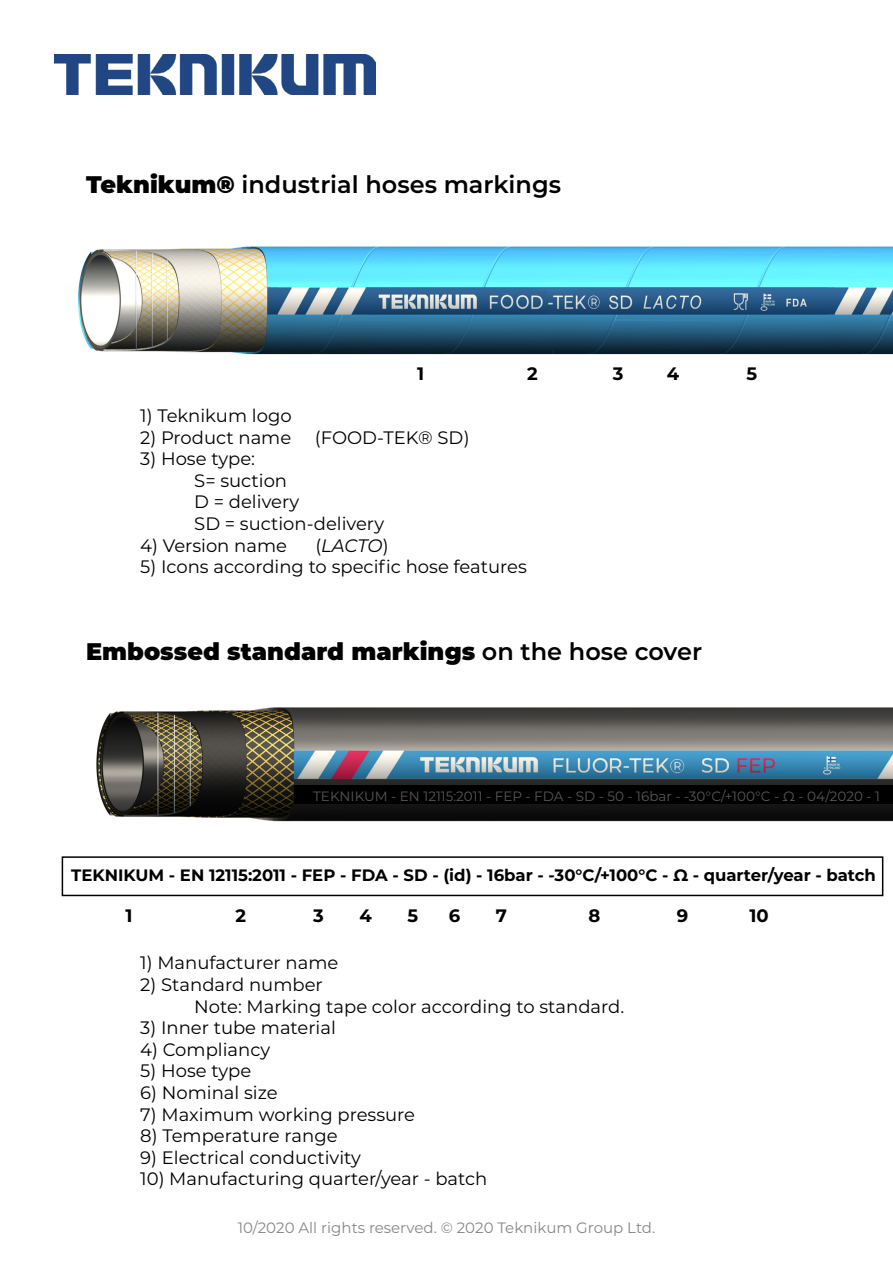
<style>
.page{position:relative;width:893px;height:1263px;background:#fff}
.page>*{position:absolute;margin:0;border:0;box-sizing:border-box;transform-origin:0 0}
.t1{font:900 24px "Montserrat";color:#000}
.t2{font:600 24px "Montserrat";color:#000}
.t3{font:18px/21.6px "Montserrat";color:#000}
.t4{font:700 18px "Montserrat";color:#000}
.t5{font:italic 18px "Montserrat";letter-spacing:-.01em;color:#000}
.t6{font:700 16.5px "Montserrat";color:#000}
.t7{font:15px "Montserrat";color:#878787}
.t8{font:13.5px "Montserrat";color:#575756}
.s1{font-weight:900}
.s2{font-style:normal}
.s3{font-weight:600}
</style>
<div class="page">
<img style="left:78px;top:246px;width:815px;height:109px">
<div style="left:62px;top:856px;width:821px;height:40px;border:2px solid #000"></div>
<img style="left:54px;top:54px;width:322px;height:41px">
<img style="left:96px;top:707px;width:797px;height:115px">
<div style="left:294px;top:786px;width:599px;height:18px;background:#000"></div>
<h1 class="t2" style="left:86px;top:167px;width:477px"><span class="s1">Teknikum®</span> industrial hoses markings</h1>
<p class="t4" style="left:417px;top:361px;width:9px">1</p>
<p class="t4" style="left:527px;top:361px;width:12px">2</p>
<p class="t4" style="left:613px;top:361px;width:12px">3</p>
<p class="t4" style="left:667px;top:361px;width:14px">4</p>
<p class="t4" style="left:746px;top:361px;width:12px">5</p>
<p class="t3" style="left:140px;top:404px;width:153px">1) Teknikum logo</p>
<p class="t3" style="left:140px;top:426px;width:153px">2) Product name</p>
<p class="t3" style="left:315px;top:426px;width:156px">(FOOD-TEK® SD)</p>
<p class="t3" style="left:194px;top:447px;width:191px;text-indent:-54px">3) Hose type:<br>S= suction<br>D = delivery<br>SD = suction-delivery</p>
<p class="t3" style="left:140px;top:534px;width:148px">4) Version name</p>
<p class="t5" style="left:315px;top:533px;width:75px"><span class="s2">(</span>LACTO<span class="s2">)</span></p>
<p class="t3" style="left:140px;top:555px;width:388px">5) Icons according to specific hose features</p>
<h1 class="t1" style="left:86px;top:634px;width:617px">Embossed standard markings <span class="s3">on the hose cover</span></h1>
<p class="t8" style="left:313px;top:787px;width:568px">TEKNIKUM - EN 12115:2011 - FEP - FDA - SD - 50 - 16bar - -30°C/+100°C - Ω - 04/2020 - 1</p>
<p class="t6" style="left:71px;top:863px;width:806px">TEKNIKUM - EN 12115:2011 - FEP - FDA - SD - (id) - 16bar - -30°C/+100°C - Ω - quarter/year - batch</p>
<p class="t4" style="left:126px;top:902px;width:9px">1</p>
<p class="t4" style="left:236px;top:902px;width:12px">2</p>
<p class="t4" style="left:313px;top:902px;width:12px">3</p>
<p class="t4" style="left:359px;top:902px;width:14px">4</p>
<p class="t4" style="left:407px;top:902px;width:12px">5</p>
<p class="t4" style="left:449px;top:902px;width:13px">6</p>
<p class="t4" style="left:496px;top:902px;width:13px">7</p>
<p class="t4" style="left:588px;top:902px;width:13px">8</p>
<p class="t4" style="left:677px;top:902px;width:13px">9</p>
<p class="t4" style="left:749px;top:902px;width:21px">10</p>
<p class="t3" style="left:140px;top:951px;width:200px">1) Manufacturer name</p>
<p class="t3" style="left:194px;top:973px;width:431px;text-indent:-54px">2) Standard number<br>Note: Marking tape color according to standard.</p>
<p class="t3" style="left:140px;top:1016px;width:197px">3) Inner tube material</p>
<p class="t3" style="left:140px;top:1038px;width:131px">4) Compliancy</p>
<p class="t3" style="left:140px;top:1059px;width:113px">5) Hose type</p>
<p class="t3" style="left:140px;top:1081px;width:139px">6) Nominal size</p>
<p class="t3" style="left:140px;top:1103px;width:276px">7) Maximum working pressure</p>
<p class="t3" style="left:140px;top:1124px;width:199px">8) Temperature range</p>
<p class="t3" style="left:140px;top:1146px;width:222px">9) Electrical conductivity</p>
<p class="t3" style="left:140px;top:1167px;width:348px">10) Manufacturing quarter/year - batch</p>
<p class="t7" style="left:238px;top:1218px;width:419px">10/2020 All rights reserved. © 2020 Teknikum Group Ltd.</p>
</div>
